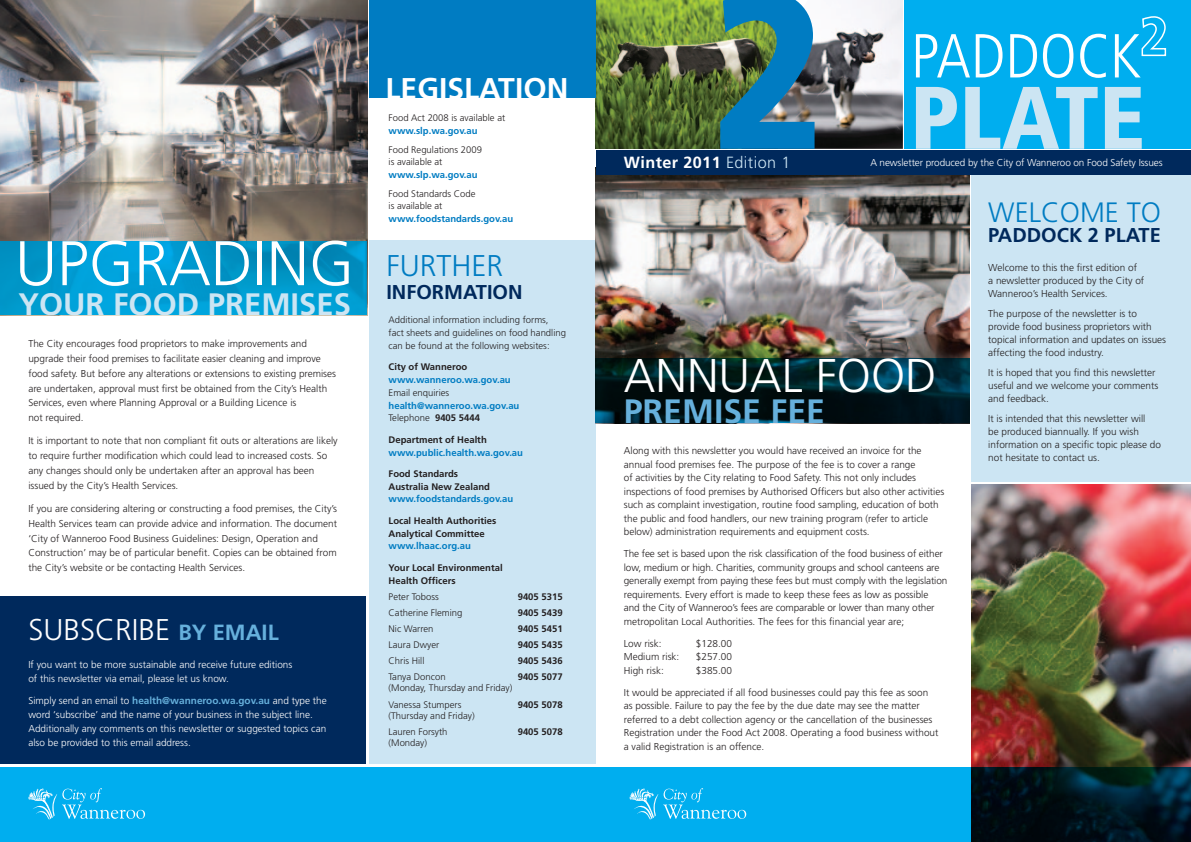
<style>
.page{position:relative;width:1191px;height:842px;background:#fff}
.page>*{position:absolute;margin:0;border:0;box-sizing:border-box;transform-origin:0 0}
.t1{font:300 62.9px "Frutiger";color:#fff}
.t2{font:300 47.3px "Frutiger";color:#fff}
.t3{font:700 33.8px "Frutiger CE";color:#66b0dc}
.t4{font:700 31px "Frutiger CE";color:#cce5f3}
.t5{font:700 30px "Frutiger CE";color:#fff}
.t6{font:300 30px "Frutiger";color:#fff}
.t7{font:300 30px "Frutiger";color:#007cc2}
.t8{font:300 28px "Frutiger";color:#007cc2}
.t9{font:700 22px "Frutiger CE";color:#66b0dc}
.t10{font:700 20px "Frutiger CE";color:#00295c}
.t11{font:700 20px "Frutiger";color:#00295c}
.t12{font:700 16.2px "Frutiger CE";letter-spacing:.025em;color:#fff}
.t13{font:300 10px/13.5px "Frutiger";color:#231f20}
.t14{font:300 10px/13.9px "Frutiger";color:#fff}
.t15{font:300 9.5px/12.8px "Frutiger";color:#231f20}
.t16{font:700 9.5px/12.8px "Frutiger";color:#231f20}
.t17{font:700 9.5px/12.8px "Frutiger";color:#007cc2}
.s1{font-weight:700;color:#66b0dc}
.s2{font-weight:300;color:#231f20}
.s3{color:#231f20}
.s4{font-family:"Frutiger";font-weight:300;color:#cce5f3}
</style>
<div class="page">
<div style="left:369px;top:240px;width:226px;height:523px;background:#cce5f3"></div>
<img style="left:595px;top:167px;width:374px;height:257px">
<svg style="left:595px;top:359px;width:374px;height:64px;background:#001c23"></svg>
<div style="left:971px;top:176px;width:220px;height:306px;background:#cce5f3"></div>
<div style="left:904px;top:0;width:287px;height:149px;background:#00aeef"></div>
<img style="left:595px;top:0;width:125px;height:149px">
<svg style="left:916px;top:87px;width:225px;height:62px"></svg>
<svg style="left:916px;top:16px;width:250px;height:62px"></svg>
<div style="left:596px;top:150px;width:595px;height:25px;background:#00295c"></div>
<div style="left:369px;top:0;width:226px;height:98px;background:#007cc2"></div>
<img style="left:814px;top:0;width:89px;height:149px">
<img style="left:720px;top:0;width:94px;height:149px">
<img style="left:971px;top:485px;width:220px;height:282px">
<svg style="left:0;top:767px;width:1191px;height:75px;background:#008fc5"></svg>
<svg style="left:629px;top:788px;width:117px;height:32px;background:#24b9f1"></svg>
<svg style="left:28px;top:788px;width:117px;height:32px;background:#24b9f1"></svg>
<div style="left:0;top:596px;width:366px;height:167px;background:#00295c"></div>
<img style="left:0;top:0;width:367px;height:241px">
<svg style="left:0;top:241px;width:367px;height:74px;background:#0099ce"></svg>
<h1 class="t1" style="left:15px;top:228px;width:341px">UPGRADING</h1>
<h3 class="t4" style="left:18px;top:286px;width:334px">YOUR FOOD PREMISES</h3>
<p class="t13" style="left:28px;top:336px;width:309px;line-height:14.8px">The City encourages food proprietors to make improvements and upgrade their food premises to facilitate easier cleaning and improve food safety. But before any alterations or extensions to existing premises are undertaken, approval must first be obtained from the City’s Health Services, even where Planning Approval or a Building Licence is<br>not required.</p>
<p class="t13" style="left:28px;top:434px;width:311px;line-height:14.8px">It is important to note that non compliant fit outs or alterations are likely to require further modification which could lead to increased costs. So any changes should only be undertaken after an approval has been issued by the City’s Health Services.</p>
<p class="t13" style="left:28px;top:501px;width:310px;line-height:14.8px">If you are considering altering or constructing a food premises, the City’s Health Services team can provide advice and information. The document ‘City of Wanneroo Food Business Guidelines: Design, Operation and Construction’ may be of particular benefit. Copies can be obtained from the City’s website or be contacting Health Services.</p>
<h3 class="t6" style="left:28px;top:613px;width:51px">Subscribe</h3>
<h3 class="t9" style="left:178px;top:619px;width:102px">BY EMAIL</h3>
<p class="t14" style="left:28px;top:658px;width:265px">If you want to be more sustainable and receive future editions of this newsletter via email, please let us know.</p>
<p class="t14" style="left:28px;top:694px;width:300px">Simply send an email to <span class="s1">health@wanneroo.wa.gov.au</span> and type the word ‘subscribe’ and the name of your business in the subject line.<br>Additionally any comments on this newsletter or suggested topics can also be provided to this email address.</p>
<h3 class="t5" style="left:386px;top:70px;width:184px">LEGISLATION</h3>
<p class="t15" style="left:388px;top:112px;width:118px">Food Act 2008 is available at</p>
<p class="t17" style="left:388px;top:124px;width:91px">www.slp.wa.gov.au</p>
<p class="t15" style="left:388px;top:143px;width:95px">Food Regulations 2009 is available at</p>
<p class="t17" style="left:388px;top:168px;width:91px">www.slp.wa.gov.au</p>
<p class="t15" style="left:388px;top:187px;width:88px">Food Standards Code is available at</p>
<p class="t17" style="left:388px;top:212px;width:126px">www.foodstandards.gov.au</p>
<h3 class="t7" style="left:386px;top:248px;width:83px">Further</h3>
<h3 class="t11" style="left:386px;top:280px;width:138px">information</h3>
<p class="t15" style="left:388px;top:313px;width:179px;line-height:13.2px">Additional information including forms, fact sheets and guidelines on food handling can be found at the following websites:</p>
<p class="t16" style="left:388px;top:361px;width:80px">City of Wanneroo</p>
<p class="t17" style="left:388px;top:373px;width:124px">www.wanneroo.wa.gov.au</p>
<p class="t15" style="left:388px;top:386px;width:62px">Email enquiries</p>
<p class="t17" style="left:388px;top:399px;width:132px">health@wanneroo.wa.gov.au<br><span class="s2">Telephone</span> <span class="s3">9405 5444</span></p>
<p class="t16" style="left:388px;top:433px;width:100px">Department of Health</p>
<p class="t17" style="left:388px;top:446px;width:136px">www.public.health.wa.gov.au</p>
<p class="t16" style="left:388px;top:467px;width:103px">Food Standards<br>Australia New Zealand</p>
<p class="t17" style="left:388px;top:493px;width:126px">www.foodstandards.gov.au</p>
<p class="t16" style="left:388px;top:514px;width:109px">Local Health Authorities<br>Analytical Committee</p>
<p class="t17" style="left:388px;top:540px;width:84px">www.lhaac.org.au</p>
<p class="t16" style="left:388px;top:561px;width:116px;line-height:13.2px">Your Local Environmental<br>Health Officers</p>
<p class="t15" style="left:388px;top:591px;width:52px">Peter Toboss</p>
<p class="t16" style="left:518px;top:591px;width:46px">9405 5315</p>
<p class="t15" style="left:388px;top:607px;width:75px">Catherine Fleming</p>
<p class="t16" style="left:518px;top:607px;width:46px">9405 5439</p>
<p class="t15" style="left:388px;top:623px;width:46px">Nic Warren</p>
<p class="t16" style="left:518px;top:623px;width:46px">9405 5451</p>
<p class="t15" style="left:388px;top:639px;width:52px">Laura Dwyer</p>
<p class="t16" style="left:518px;top:639px;width:46px">9405 5435</p>
<p class="t15" style="left:388px;top:655px;width:37px">Chris Hill</p>
<p class="t16" style="left:518px;top:655px;width:46px">9405 5436</p>
<p class="t15" style="left:388px;top:671px;width:59px">Tanya Doncon</p>
<p class="t16" style="left:518px;top:671px;width:46px">9405 5077</p>
<p class="t15" style="left:388px;top:680px;width:125px;line-height:16px">(Monday, Thursday and Friday)<br>Vanessa Stumpers</p>
<p class="t16" style="left:518px;top:698px;width:46px">9405 5078</p>
<p class="t15" style="left:388px;top:707px;width:88px;line-height:16px">(Thursday and Friday)<br>Lauren Forsyth</p>
<p class="t16" style="left:518px;top:725px;width:46px">9405 5078</p>
<p class="t15" style="left:388px;top:736px;width:40px">(Monday)</p>
<h3 class="t12" style="left:624px;top:153px;width:168px">WINTER 2011 <span class="s4">Edition 1</span></h3>
<p class="t14" style="left:870px;top:156px;width:294px">A newsletter produced by the City of Wanneroo on Food Safety Issues</p>
<h3 class="t8" style="left:988px;top:197px;width:174px">Welcome to</h3>
<h3 class="t10" style="left:988px;top:223px;width:174px">PADDOCK 2 PLATE</h3>
<p class="t13" style="left:988px;top:261px;width:157px;line-height:13px">Welcome to this the first edition of a newsletter produced by the City of<br>Wanneroo’s Health Services.</p>
<p class="t13" style="left:988px;top:307px;width:179px;line-height:13px">The purpose of the newsletter is to provide food business proprietors with topical information and updates on issues affecting the food industry.</p>
<p class="t13" style="left:988px;top:366px;width:172px;line-height:13px">It is hoped that you find this newsletter useful and we welcome your comments and feedback.</p>
<p class="t13" style="left:988px;top:413px;width:174px;line-height:13px">It is intended that this newsletter will<br>be produced biannually. If you wish information on a specific topic please do not hesitate to contact us.</p>
<h2 class="t2" style="left:624px;top:349px;width:314px">Annual Food</h2>
<h3 class="t3" style="left:624px;top:391px;width:203px">PREMISE FEE</h3>
<p class="t13" style="left:624px;top:444px;width:322px">Along with this newsletter you would have received an invoice for the annual food premises fee. The purpose of the fee is to cover a range<br>of activities by the City relating to Food Safety. This not only includes inspections of food premises by Authorised Officers but also other activities such as complaint investigation, routine food sampling, education of both the public and food handlers, our new training program (refer to article below) administration requirements and equipment costs.</p>
<p class="t13" style="left:624px;top:547px;width:325px">The fee set is based upon the risk classification of the food business of either low, medium or high. Charities, community groups and school canteens are generally exempt from paying these fees but must comply with the legislation requirements. Every effort is made to keep these fees as low as possible<br>and the City of Wanneroo’s fees are comparable or lower than many other metropolitan Local Authorities. The fees for this financial year are;</p>
<p class="t13" style="left:624px;top:637px;width:39px">Low risk:</p>
<p class="t13" style="left:696px;top:637px;width:38px">$128.00</p>
<p class="t13" style="left:624px;top:650px;width:57px">Medium risk:</p>
<p class="t13" style="left:696px;top:650px;width:38px">$257.00</p>
<p class="t13" style="left:624px;top:664px;width:42px">High risk:</p>
<p class="t13" style="left:696px;top:664px;width:38px">$385.00</p>
<p class="t13" style="left:624px;top:686px;width:316px">It would be appreciated if all food businesses could pay this fee as soon as possible. Failure to pay the fee by the due date may see the matter referred to a debt collection agency or the cancellation of the businesses Registration under the Food Act 2008. Operating a food business without a valid Registration is an offence.</p>
</div>
